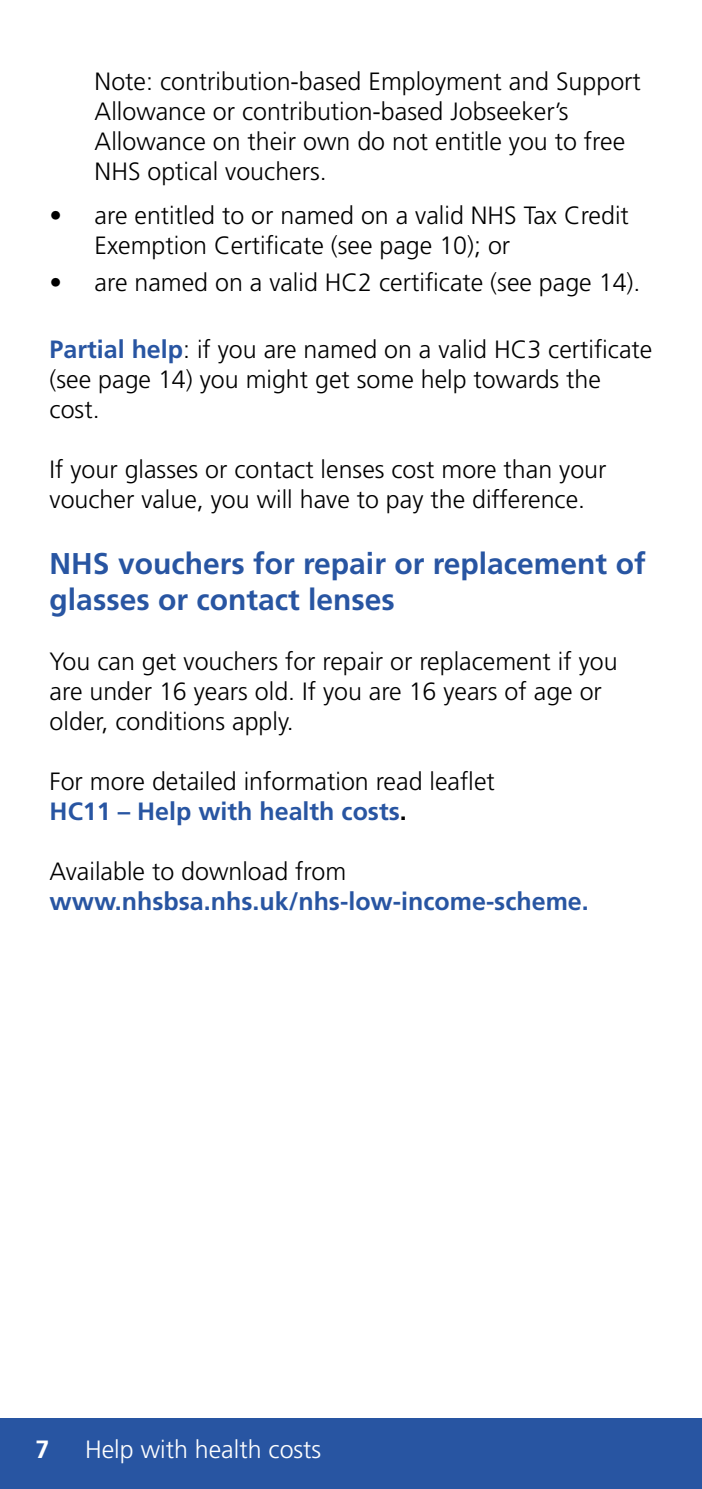
<style>
.page{position:relative;width:702px;height:1489px;background:#fff}
.page>*{position:absolute;margin:0;border:0;box-sizing:border-box;transform-origin:0 0}
.t1{font:700 30px/36px "Frutiger LT Std";color:#2855a2}
.t2{font:300 25px/30px "Frutiger LT Std";color:#000}
.t3{font:700 25px "Frutiger LT Std";color:#2855a2}
.t4{font:300 25px "Frutiger LT Std";color:#fff}
.t5{font:700 25px "Frutiger LT Std";color:#fff}
.s1{font-weight:700;color:#2855a2}
.s2{font-weight:700}
</style>
<div class="page">
<div style="left:0;top:1417px;width:702px;height:71px;background:#2855a2"></div>
<p class="t2" style="left:95px;top:66px;width:547px">Note: contribution-based Employment and Support Allowance or contribution-based Jobseeker’s Allowance on their own do not entitle you to free NHS optical vouchers.</p>
<p class="t2" style="left:95px;top:201px;width:535px;text-indent:-45px">• are entitled to or named on a valid NHS Tax Credit<br>Exemption Certificate (see page 10); or</p>
<p class="t2" style="left:50px;top:268px;width:592px">• are named on a valid HC2 certificate (see page 14).</p>
<p class="t2" style="left:50px;top:335px;width:604px"><span class="s1">Partial help</span>: if you are named on a valid HC3 certificate (see page 14) you might get some help towards the cost.</p>
<p class="t2" style="left:50px;top:455px;width:558px">If your glasses or contact lenses cost more than your voucher value, you will have to pay the difference.</p>
<p class="t1" style="left:50px;top:546px;width:597px">NHS vouchers for repair or replacement of glasses or contact lenses</p>
<p class="t2" style="left:50px;top:647px;width:569px">You can get vouchers for repair or replacement if you are under 16 years old. If you are 16 years of age or older, conditions apply.</p>
<p class="t2" style="left:50px;top:767px;width:446px">For more detailed information read leaflet<br><span class="s1">HC11 – Help with health costs</span><span class="s2">.</span></p>
<p class="t2" style="left:50px;top:857px;width:298px">Available to download from</p>
<p class="t3" style="left:50px;top:887px;width:540px">www.nhsbsa.nhs.uk/nhs-low-income-scheme.</p>
<p class="t5" style="left:35px;top:1434px;width:15px">7</p>
<p class="t4" style="left:85px;top:1435px;width:238px">Help with health costs</p>
</div>
